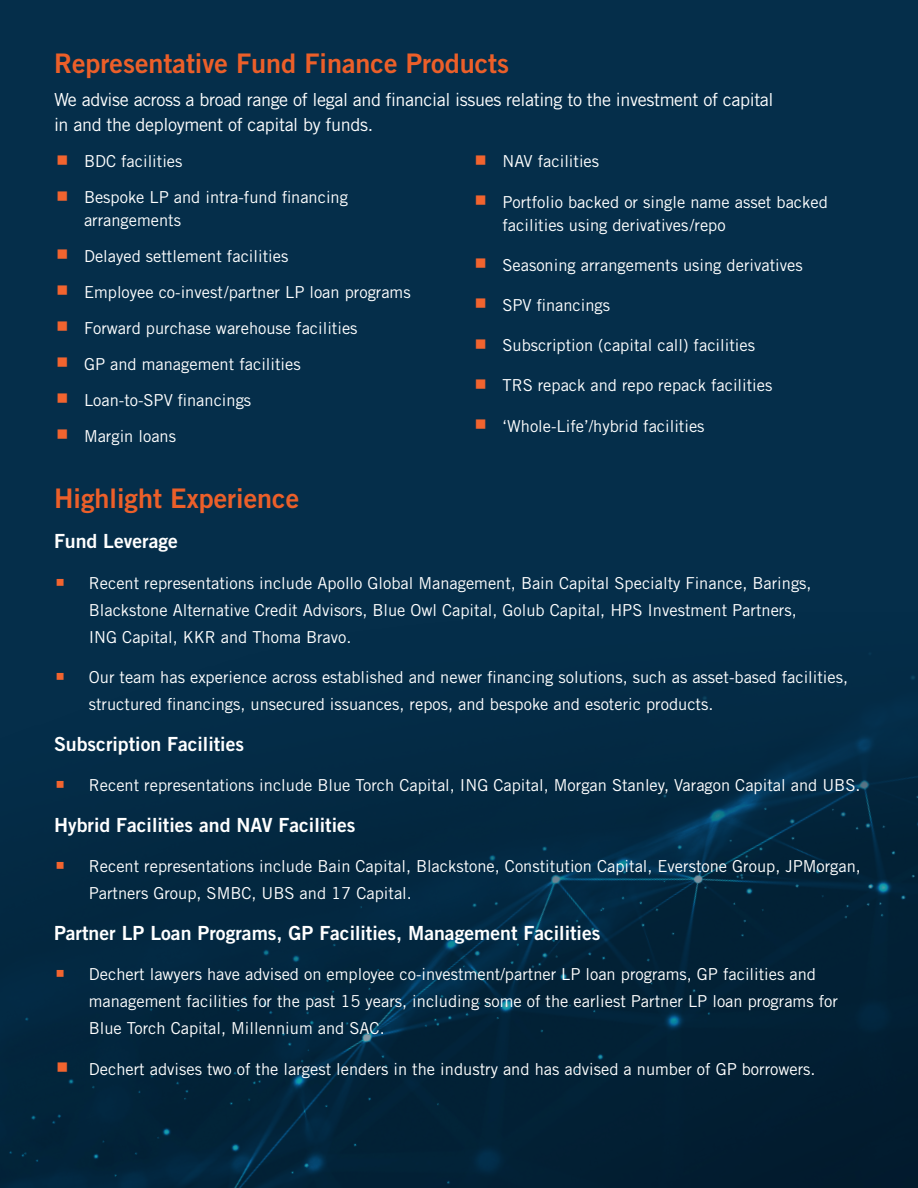
<style>
.page{position:relative;width:918px;height:1188px;background:#052e4a}
.page>*{position:absolute;margin:0;border:0;box-sizing:border-box;transform-origin:0 0}
.t1{font:27px "Trade Gothic LT Std Bd 2";color:#ec5f29}
.t2{font:19.5px "Trade Gothic LT Std Bd 2";color:#fff}
.t3{font:18px/25.5px "Trade Gothic LT Std";letter-spacing:-.02em;color:#fff}
.t4{font:16.5px/27px "Trade Gothic LT Std";color:#fff}
</style>
<div class="page">
<img style="left:0;top:676px;width:918px;height:512px">
<svg style="left:57px;top:676px;width:7px;height:4px"></svg>
<svg style="left:57px;top:781px;width:7px;height:7px"></svg>
<svg style="left:57px;top:862px;width:7px;height:7px"></svg>
<svg style="left:57px;top:970px;width:7px;height:7px"></svg>
<svg style="left:58px;top:1062px;width:9px;height:9px"></svg>
<p class="t1" style="left:54px;top:47px;width:457px">Representative Fund Finance Products</p>
<p class="t3" style="left:54px;top:86px;width:721px">We advise across a broad range of legal and financial issues relating to the investment of capital in and the deployment of capital by funds.</p>
<p class="t4" style="left:84px;top:148px;width:100px">BDC facilities</p>
<p class="t4" style="left:84px;top:186px;width:266px;line-height:22.5px">Bespoke LP and intra-fund financing arrangements</p>
<p class="t4" style="left:84px;top:242px;width:206px">Delayed settlement facilities</p>
<p class="t4" style="left:84px;top:278px;width:328px">Employee co-invest /partner LP loan programs</p>
<p class="t4" style="left:84px;top:314px;width:275px">Forward purchase warehouse facilities</p>
<p class="t4" style="left:84px;top:350px;width:218px">GP and management facilities</p>
<p class="t4" style="left:84px;top:386px;width:169px">Loan-to-SPV financings</p>
<p class="t4" style="left:84px;top:422px;width:94px">Margin loans</p>
<p class="t4" style="left:502px;top:148px;width:98px">NAV facilities</p>
<p class="t4" style="left:502px;top:190px;width:327px;line-height:23px">Portfolio backed or single name asset backed facilities using derivatives /repo</p>
<p class="t4" style="left:502px;top:251px;width:302px">Seasoning arrangements using derivatives</p>
<p class="t4" style="left:502px;top:291px;width:109px">SPV financings</p>
<p class="t4" style="left:502px;top:332px;width:254px">Subscription (capital call) facilities</p>
<p class="t4" style="left:502px;top:372px;width:271px">TRS repack and repo repack facilities</p>
<p class="t4" style="left:502px;top:412px;width:204px">‘Whole-Life’/hybrid facilities</p>
<p class="t1" style="left:54px;top:481px;width:247px">Highlight Experience</p>
<p class="t2" style="left:54px;top:529px;width:126px">Fund Leverage</p>
<p class="t4" style="left:89px;top:569px;width:724px">Recent representations include Apollo Global Management, Bain Capital Specialty Finance, Barings,<br>Blackstone Alternative Credit Advisors, Blue Owl Capital, Golub Capital, HPS Investment Partners,<br>ING Capital, KKR and Thoma Bravo.</p>
<p class="t4" style="left:89px;top:664px;width:761px">Our team has experience across established and newer financing solutions, such as asset-based facilities, structured financings, unsecured issuances, repos, and bespoke and esoteric products.</p>
<p class="t2" style="left:54px;top:732px;width:192px">Subscription Facilities</p>
<p class="t4" style="left:89px;top:772px;width:773px">Recent representations include Blue Torch Capital, ING Capital, Morgan Stanley, Varagon Capital and UBS.</p>
<p class="t2" style="left:54px;top:813px;width:303px">Hybrid Facilities and NAV Facilities</p>
<p class="t4" style="left:89px;top:853px;width:774px">Recent representations include Bain Capital, Blackstone, Constitution Capital, Everstone Group, JPMorgan,<br>Partners Group, SMBC, UBS and 17 Capital.</p>
<p class="t2" style="left:54px;top:921px;width:548px">Partner LP Loan Programs, GP Facilities, Management Facilities</p>
<p class="t4" style="left:89px;top:961px;width:751px">Dechert lawyers have advised on employee co-investment/partner LP loan programs, GP facilities and management facilities for the past 15 years, including some of the earliest Partner LP loan programs for<br>Blue Torch Capital, Millennium and SAC.</p>
<p class="t4" style="left:89px;top:1055px;width:728px">Dechert advises two of the largest lenders in the industry and has advised a number of GP borrowers.</p>
</div>
